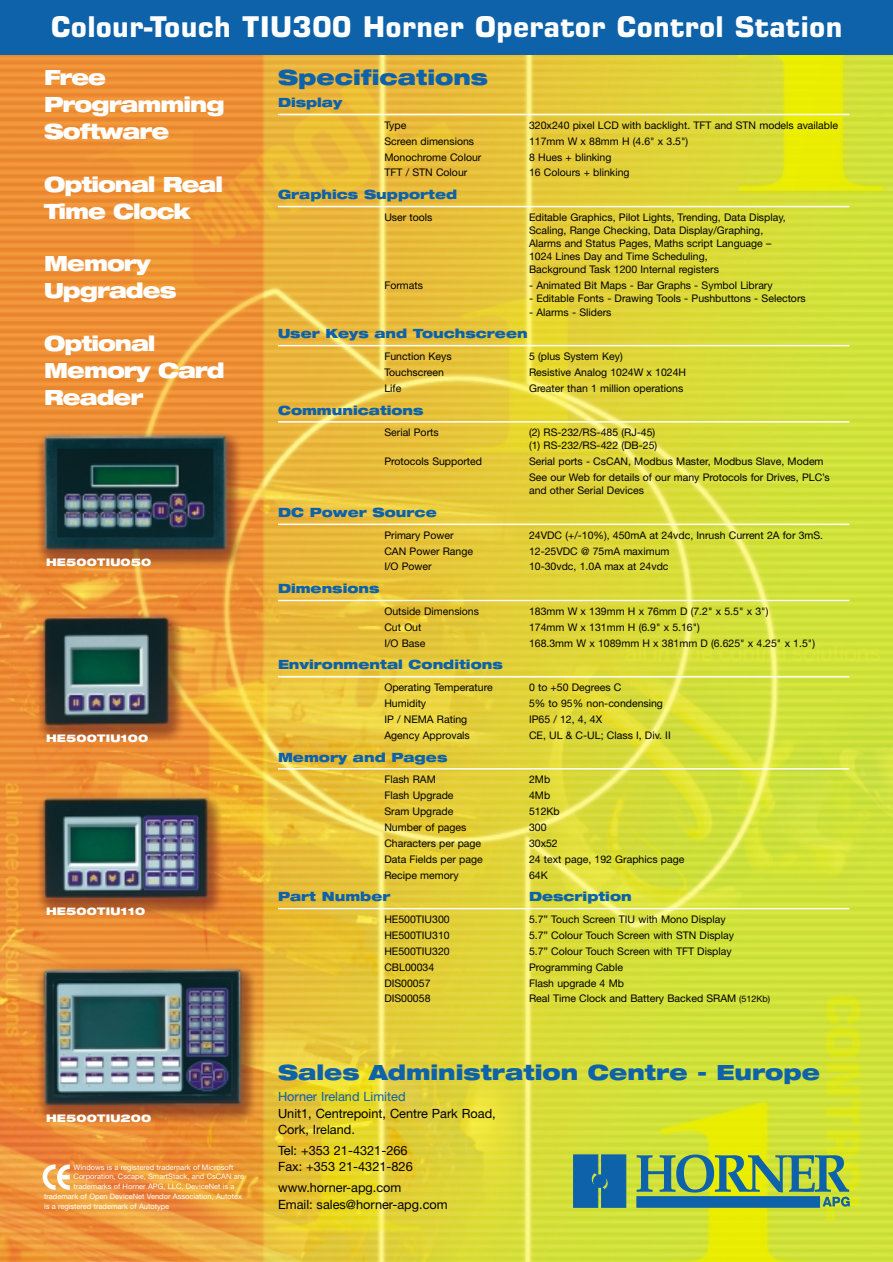
<style>
.page{position:relative;width:893px;height:1262px;background:#fff}
.page>*{position:absolute;margin:0;border:0;box-sizing:border-box;transform-origin:0 0}
.t1{font:700 28.5px "Square 721 BT";color:#fff}
.t2{font:900 expanded 21px/27px "Helvetica Neue";letter-spacing:-.05em;color:#fff}
.t3{font:900 expanded 21px "Helvetica Neue";color:#0d62a9}
.t4{font:900 expanded 12.75px "Helvetica Neue";color:#0d62a9}
.t5{font:12.75px/16.5px "Helvetica Neue";color:#000}
.t6{font:12.75px "Helvetica Neue";color:#0d62a9}
.t7{font:10.5px/13.2px "Helvetica Neue";color:#000}
.t8{font:900 expanded 10.5px "Helvetica Neue";letter-spacing:.02em;color:#fff}
.t9{font:7.5px "Helvetica Neue";color:#fff}
.s1{font-size:9px}
</style>
<div class="page">
<img style="left:0;top:55px;width:892px;height:1206px">
<div style="left:0;top:0;width:892px;height:55px;background:#0d62a9"></div>
<hr style="left:278px;top:114px;width:571px;height:1px;background:#fff">
<hr style="left:278px;top:206px;width:571px;height:1px;background:#fff">
<hr style="left:278px;top:345px;width:571px;height:1px;background:#fff">
<hr style="left:278px;top:421px;width:571px;height:1px;background:#fff">
<hr style="left:278px;top:523px;width:571px;height:2px;background:#fff">
<hr style="left:278px;top:600px;width:571px;height:1px;background:#fff">
<hr style="left:278px;top:676px;width:571px;height:1px;background:#fff">
<hr style="left:278px;top:768px;width:571px;height:1px;background:#fff">
<hr style="left:278px;top:908px;width:571px;height:1px;background:#fff">
<svg style="left:43px;top:1163px;width:29px;height:27px"></svg>
<svg style="left:573px;top:1154px;width:53px;height:53px;background:#1969a2"></svg>
<div style="left:593px;top:1174px;width:13px;height:13px;background:#0d62a9;border:1px solid #0d62a9;border-radius:50%"></div>
<div style="left:636px;top:1196px;width:183px;height:11px;background:#0d62a9"></div>
<svg style="left:636px;top:1154px;width:213px;height:52px;background:#74a467"></svg>
<h1 class="t1" style="left:51px;top:17px;width:793px">Colour-Touch TIU300 Horner Operator Control Station</h1>
<h2 class="t2" style="left:44px;top:66px;width:182px">Free<br>Programming<br>Software</h2>
<h2 class="t2" style="left:44px;top:172px;width:180px">Optional Real<br>Time Clock</h2>
<h2 class="t2" style="left:44px;top:252px;width:134px">Memory<br>Upgrades</h2>
<h2 class="t2" style="left:44px;top:331px;width:182px">Optional<br>Memory Card<br>Reader</h2>
<h2 class="t3" style="left:278px;top:70px;width:211px">Specifications</h2>
<p class="t4" style="left:278px;top:98px;width:66px">Display</p>
<p class="t7" style="left:384px;top:119px;width:23px">Type</p>
<p class="t7" style="left:529px;top:119px;width:310px">320x240 pixel LCD with backlight. TFT and STN models available</p>
<p class="t7" style="left:384px;top:135px;width:91px">Screen dimensions</p>
<p class="t7" style="left:529px;top:135px;width:161px">117mm W x 88mm H (4.6" x 3.5")</p>
<p class="t7" style="left:384px;top:151px;width:98px">Monochrome Colour</p>
<p class="t7" style="left:529px;top:151px;width:84px">8 Hues + blinking</p>
<p class="t7" style="left:384px;top:167px;width:84px">TFT / STN Colour</p>
<p class="t7" style="left:529px;top:167px;width:102px">16 Colours + blinking</p>
<p class="t4" style="left:278px;top:190px;width:181px">Graphics Supported</p>
<p class="t7" style="left:384px;top:212px;width:50px">User tools</p>
<p class="t7" style="left:529px;top:212px;width:258px">Editable Graphics, Pilot Lights, Trending, Data Display, Scaling, Range Checking, Data Display/Graphing, Alarms and Status Pages, Maths script Language – 1024 Lines Day and Time Scheduling,<br>Background Task 1200 Internal registers</p>
<p class="t7" style="left:384px;top:280px;width:40px">Formats</p>
<p class="t7" style="left:529px;top:280px;width:245px">- Animated Bit Maps - Bar Graphs - Symbol Library</p>
<p class="t7" style="left:529px;top:293px;width:278px">- Editable Fonts - Drawing Tools - Pushbuttons - Selectors</p>
<p class="t7" style="left:529px;top:306px;width:84px">- Alarms - Sliders</p>
<p class="t4" style="left:278px;top:329px;width:251px">User Keys and Touchscreen</p>
<p class="t7" style="left:384px;top:351px;width:69px">Function Keys</p>
<p class="t7" style="left:529px;top:351px;width:95px">5 (plus System Key)</p>
<p class="t7" style="left:384px;top:366px;width:61px">Touchscreen</p>
<p class="t7" style="left:529px;top:366px;width:159px">Resistive Analog 1024W x 1024H</p>
<p class="t7" style="left:384px;top:382px;width:18px">Life</p>
<p class="t7" style="left:529px;top:382px;width:156px">Greater than 1 million operations</p>
<p class="t4" style="left:278px;top:405px;width:147px">Communications</p>
<p class="t7" style="left:384px;top:427px;width:56px">Serial Ports</p>
<p class="t7" style="left:529px;top:427px;width:130px">(2) RS-232/RS-485 (RJ-45) (1) RS-232/RS-422 (DB-25)</p>
<p class="t7" style="left:384px;top:456px;width:99px">Protocols Supported</p>
<p class="t7" style="left:529px;top:454px;width:302px;line-height:15.9px">Serial ports - CsCAN, Modbus Master, Modbus Slave, Modem<br>See our Web for details of our many Protocols for Drives, PLC’s</p>
<p class="t7" style="left:529px;top:485px;width:116px">and other Serial Devices</p>
<p class="t4" style="left:278px;top:507px;width:160px">DC Power Source</p>
<p class="t7" style="left:384px;top:529px;width:71px">Primary Power</p>
<p class="t7" style="left:529px;top:529px;width:296px">24VDC (+/-10%), 450mA at 24vdc, Inrush Current 2A for 3mS.</p>
<p class="t7" style="left:384px;top:545px;width:90px">CAN Power Range</p>
<p class="t7" style="left:529px;top:545px;width:142px">12-25VDC @ 75mA maximum</p>
<p class="t7" style="left:384px;top:561px;width:49px">I/O Power</p>
<p class="t7" style="left:529px;top:561px;width:141px">10-30vdc, 1.0A max at 24vdc</p>
<p class="t4" style="left:278px;top:584px;width:103px">Dimensions</p>
<p class="t7" style="left:384px;top:605px;width:96px">Outside Dimensions</p>
<p class="t7" style="left:529px;top:605px;width:241px">183mm W x 139mm H x 76mm D (7.2" x 5.5" x 3")</p>
<p class="t7" style="left:384px;top:621px;width:39px">Cut Out</p>
<p class="t7" style="left:529px;top:621px;width:172px">174mm W x 131mm H (6.9" x 5.16")</p>
<p class="t7" style="left:384px;top:637px;width:43px">I/O Base</p>
<p class="t7" style="left:529px;top:637px;width:287px">168.3mm W x 1089mm H x 381mm D (6.625" x 4.25" x 1.5")</p>
<p class="t4" style="left:278px;top:660px;width:226px">Environmental Conditions</p>
<p class="t7" style="left:384px;top:681px;width:110px">Operating Temperature</p>
<p class="t7" style="left:529px;top:681px;width:94px">0 to +50 Degrees C</p>
<p class="t7" style="left:384px;top:697px;width:43px">Humidity</p>
<p class="t7" style="left:529px;top:697px;width:135px">5% to 95% non-condensing</p>
<p class="t7" style="left:384px;top:713px;width:84px">IP / NEMA Rating</p>
<p class="t7" style="left:529px;top:713px;width:75px">IP65 / 12, 4, 4X</p>
<p class="t7" style="left:384px;top:729px;width:87px">Agency Approvals</p>
<p class="t7" style="left:529px;top:729px;width:143px">CE, UL &amp; C-UL; Class I, Div. II</p>
<p class="t4" style="left:278px;top:752px;width:171px">Memory and Pages</p>
<p class="t7" style="left:384px;top:774px;width:53px">Flash RAM</p>
<p class="t7" style="left:529px;top:774px;width:23px">2Mb</p>
<p class="t7" style="left:384px;top:789px;width:71px">Flash Upgrade</p>
<p class="t7" style="left:529px;top:789px;width:23px">4Mb</p>
<p class="t7" style="left:384px;top:805px;width:70px">Sram Upgrade</p>
<p class="t7" style="left:529px;top:805px;width:32px">512Kb</p>
<p class="t7" style="left:384px;top:821px;width:84px">Number of pages</p>
<p class="t7" style="left:529px;top:821px;width:19px">300</p>
<p class="t7" style="left:384px;top:837px;width:98px">Characters per page</p>
<p class="t7" style="left:529px;top:837px;width:30px">30x52</p>
<p class="t7" style="left:384px;top:853px;width:100px">Data Fields per page</p>
<p class="t7" style="left:529px;top:853px;width:157px">24 text page, 192 Graphics page</p>
<p class="t7" style="left:384px;top:869px;width:76px">Recipe memory</p>
<p class="t7" style="left:529px;top:869px;width:20px">64K</p>
<p class="t4" style="left:278px;top:892px;width:114px">Part Number</p>
<p class="t4" style="left:529px;top:892px;width:104px">Description</p>
<p class="t7" style="left:384px;top:913px;width:67px">HE500TIU300</p>
<p class="t7" style="left:529px;top:913px;width:198px">5.7” Touch Screen TIU with Mono Display</p>
<p class="t7" style="left:384px;top:929px;width:67px">HE500TIU310</p>
<p class="t7" style="left:529px;top:929px;width:206px">5.7” Colour Touch Screen with STN Display</p>
<p class="t7" style="left:384px;top:945px;width:67px">HE500TIU320</p>
<p class="t7" style="left:529px;top:945px;width:204px">5.7” Colour Touch Screen with TFT Display</p>
<p class="t7" style="left:384px;top:961px;width:51px">CBL00034</p>
<p class="t7" style="left:529px;top:961px;width:96px">Programming Cable</p>
<p class="t7" style="left:384px;top:977px;width:48px">DIS00057</p>
<p class="t7" style="left:529px;top:977px;width:97px">Flash upgrade 4 Mb</p>
<p class="t7" style="left:384px;top:993px;width:48px">DIS00058</p>
<p class="t7" style="left:529px;top:993px;width:243px">Real Time Clock and Battery Backed SRAM <span class="s1">(512Kb)</span></p>
<p class="t8" style="left:46px;top:559px;width:107px">HE500TIU050</p>
<p class="t8" style="left:46px;top:734px;width:104px">HE500TIU100</p>
<p class="t8" style="left:46px;top:907px;width:101px">HE500TIU110</p>
<p class="t8" style="left:46px;top:1114px;width:107px">HE500TIU200</p>
<p class="t9" style="left:74px;top:1164px;width:161px">Windows is a registered trademark of Microsoft</p>
<p class="t9" style="left:74px;top:1173px;width:172px">Corporation, Cscape, SmartStack, and CsCAN are</p>
<p class="t9" style="left:74px;top:1183px;width:162px">trademarks of Horner APG, LLC, DeviceNet is a</p>
<p class="t9" style="left:44px;top:1193px;width:199px">trademark of Open DeviceNet Vendor Association, Autotex</p>
<p class="t9" style="left:44px;top:1203px;width:127px">is a registered trademark of Autotype</p>
<h2 class="t3" style="left:278px;top:1064px;width:543px">Sales Administration Centre - Europe</h2>
<p class="t6" style="left:278px;top:1091px;width:129px">Horner Ireland Limited</p>
<p class="t5" style="left:278px;top:1106px;width:219px">Unit1, Centrepoint, Centre Park Road,<br>Cork, Ireland.</p>
<p class="t5" style="left:278px;top:1143px;width:136px">Tel: +353 21-4321-266<br>Fax: +353 21-4321-826</p>
<p class="t5" style="left:278px;top:1180px;width:171px">www.horner-apg.com<br>Email: sales@horner-apg.com</p>
</div>
